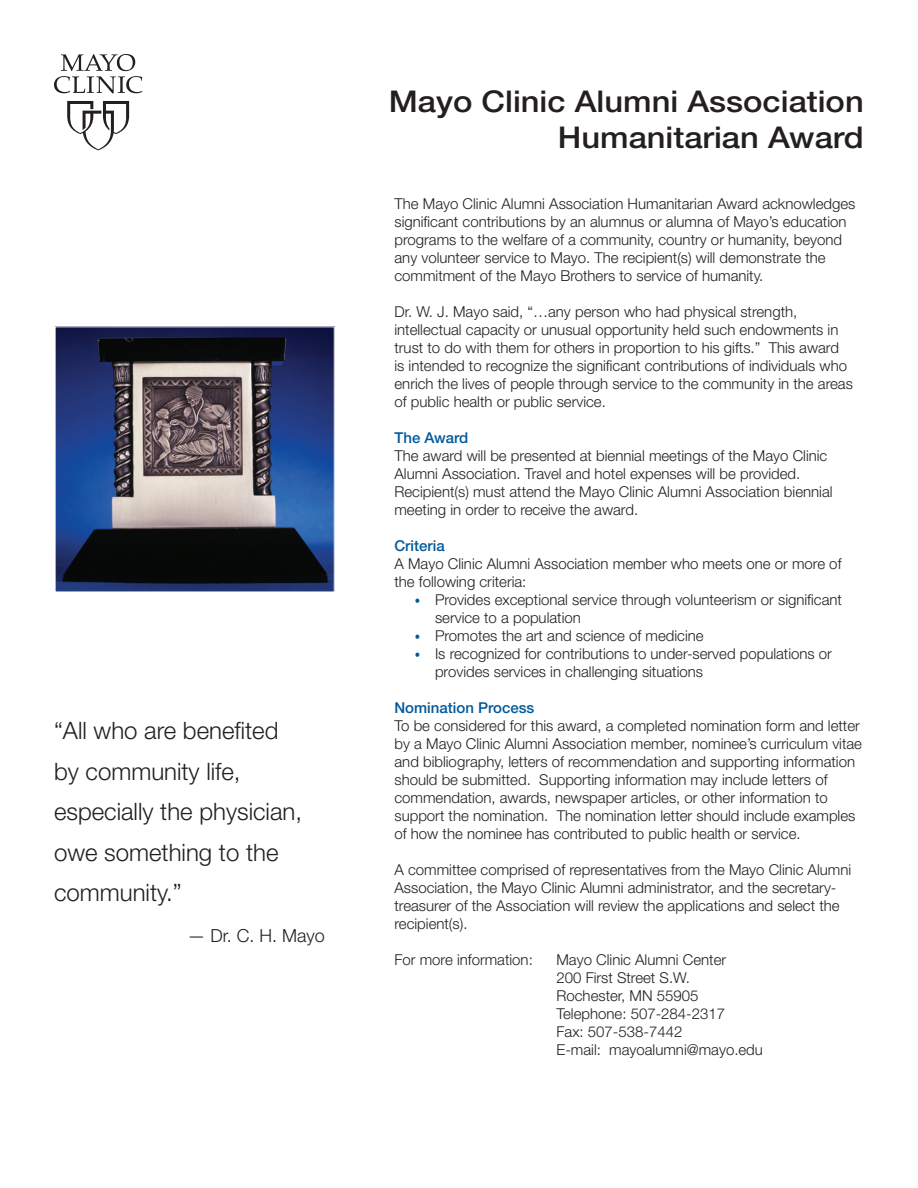
<style>
.page{position:relative;width:918px;height:1188px;background:#fff}
.page>*{position:absolute;margin:0;border:0;box-sizing:border-box;transform-origin:0 0}
.First_graph{font:500 30px/36px "Helvetica Neue LT Std";color:#231f20;text-align:right;scale:1.09 1}
.Body_text{font:300 24px/40.5px "Helvetica Neue LT Std";color:#231f20}
.Body_text-2{font:300 18px "Helvetica Neue LT Std";color:#231f20}
.Body_text-3{font:300 15px/18px "Helvetica Neue LT Std";color:#231f20}
.First_graph-2{font:500 15px "Helvetica Neue LT Std";color:#00599b}
.s1{font-size:12px;color:#00599b}
</style>
<div class="page">
<img style="left:57px;top:328px;width:276px;height:262px">
<svg style="left:67px;top:101px;width:62px;height:49px"></svg>
<svg style="left:54px;top:54px;width:88px;height:39px"></svg>
<p class="Body_text" style="left:54px;top:710px;width:226px">“All who are benefited</p>
<p class="Body_text" style="left:54px;top:751px;width:250px">by community life, especially the physician, owe something to the community.”</p>
<p class="Body_text-2" style="left:187px;top:924px;width:139px">— Dr. C. H. Mayo</p>
<p class="First_graph" style="left:389px;top:83px;width:437px">Mayo Clinic Alumni Association<br>Humanitarian Award</p>
<p class="Body_text-3" style="left:394px;top:194px;width:462px">The Mayo Clinic Alumni Association Humanitarian Award acknowledges significant contributions by an alumnus or alumna of Mayo’s education programs to the welfare of a community, country or humanity, beyond any volunteer service to Mayo. The recipient(s) will demonstrate the commitment of the Mayo Brothers to service of humanity.</p>
<p class="Body_text-3" style="left:394px;top:302px;width:460px">Dr. W. J. Mayo said, “…any person who had physical strength, intellectual capacity or unusual opportunity held such endowments in trust to do with them for others in proportion to his gifts.” This award<br>is intended to recognize the significant contributions of individuals who enrich the lives of people through service to the community in the areas of public health or public service.</p>
<p class="First_graph-2" style="left:394px;top:428px;width:75px">The Award</p>
<p class="Body_text-3" style="left:394px;top:446px;width:440px">The award will be presented at biennial meetings of the Mayo Clinic Alumni Association. Travel and hotel expenses will be provided.<br>Recipient(s) must attend the Mayo Clinic Alumni Association biennial meeting in order to receive the award.</p>
<p class="First_graph-2" style="left:394px;top:536px;width:52px">Criteria</p>
<p class="Body_text-3" style="left:394px;top:554px;width:449px">A Mayo Clinic Alumni Association member who meets one or more of the following criteria:</p>
<p class="Body_text-3" style="left:435px;top:590px;width:409px;text-indent:-20px"><span class="s1">•</span> Provides exceptional service through volunteerism or significant service to a population</p>
<p class="Body_text-3" style="left:415px;top:626px;width:290px"><span class="s1">•</span> Promotes the art and science of medicine</p>
<p class="Body_text-3" style="left:435px;top:644px;width:399px;text-indent:-20px"><span class="s1">•</span> Is recognized for contributions to under-served populations or provides services in challenging situations</p>
<p class="First_graph-2" style="left:394px;top:698px;width:141px">Nomination Process</p>
<p class="Body_text-3" style="left:394px;top:716px;width:469px">To be considered for this award, a completed nomination form and letter by a Mayo Clinic Alumni Association member, nominee’s curriculum vitae and bibliography, letters of recommendation and supporting information should be submitted. Supporting information may include letters of commendation, awards, newspaper articles, or other information to support the nomination. The nomination letter should include examples of how the nominee has contributed to public health or service.</p>
<p class="Body_text-3" style="left:394px;top:860px;width:458px">A committee comprised of representatives from the Mayo Clinic Alumni Association, the Mayo Clinic Alumni administrator, and the secretary&shy;treasurer of the Association will review the applications and select the recipient(s).</p>
<p class="Body_text-3" style="left:394px;top:950px;width:140px">For more information:</p>
<p class="Body_text-3" style="left:556px;top:950px;width:171px">Mayo Clinic Alumni Center</p>
<p class="Body_text-3" style="left:556px;top:968px;width:135px">200 First Street S.W.</p>
<p class="Body_text-3" style="left:556px;top:986px;width:144px">Rochester, MN 55905</p>
<p class="Body_text-3" style="left:556px;top:1004px;width:170px">Telephone: 507-284-2317</p>
<p class="Body_text-3" style="left:556px;top:1022px;width:127px">Fax: 507-538-7442</p>
<p class="Body_text-3" style="left:556px;top:1040px;width:208px">E-mail: mayoalumni@mayo.edu</p>
</div>
